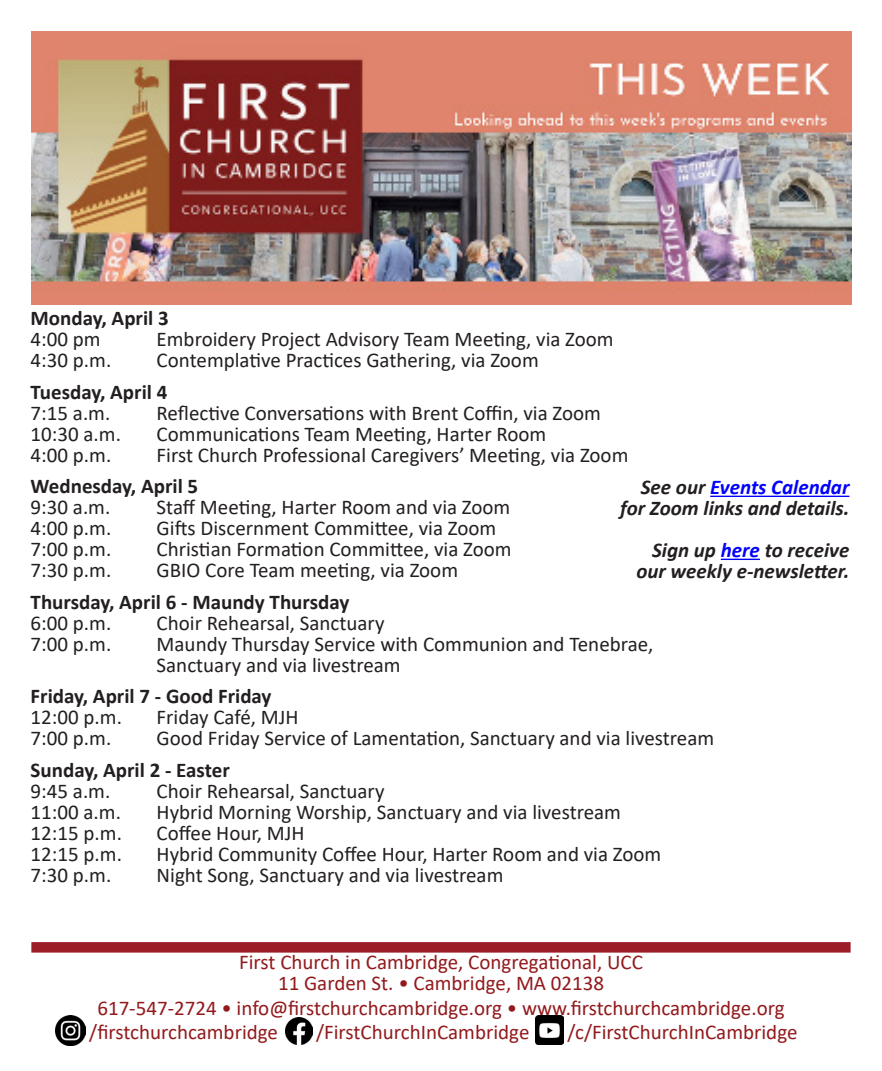
<style>
.page{position:relative;width:882px;height:1071px;background:#fff}
.page>*{position:absolute;margin:0;border:0;box-sizing:border-box;transform-origin:0 0}
.Paragraph_Style_1{font:21px "Calibri";color:#231f20}
.Paragraph_Style_1-2{font:21px "Calibri";color:#92191c}
.Paragraph_Style_1-3{font:700 21px "Calibri";color:#231f20}
.Paragraph_Style_1-4{font:italic 700 21px "Calibri";color:#231f20}
.Paragraph_Style_1-5{font:italic 700 21px "Calibri";color:#00f}
.s1{color:#231f20}
.s2{color:#00f}
</style>
<div class="page">
<div style="left:31px;top:942px;width:820px;height:11px;background:#9c1c28"></div>
<img style="left:56px;top:1015px;width:29px;height:30px">
<img style="left:286px;top:1018px;width:26px;height:26px">
<img style="left:535px;top:1016px;width:29px;height:28px">
<hr style="left:710px;top:496px;width:139px;height:1px;background:#00f">
<hr style="left:721px;top:559px;width:39px;height:1px;background:#00f">
<img style="left:32px;top:32px;width:820px;height:273px">
<p class="Paragraph_Style_1-3" style="left:31px;top:304px;width:140px">Monday, April 3</p>
<p class="Paragraph_Style_1" style="left:31px;top:325px;width:72px">4:00 pm</p>
<p class="Paragraph_Style_1" style="left:157px;top:325px;width:459px">Embroidery Project Advisory Team Meeting, via Zoom</p>
<p class="Paragraph_Style_1" style="left:31px;top:346px;width:82px">4:30 p.m.</p>
<p class="Paragraph_Style_1" style="left:157px;top:346px;width:384px">Contemplative Practices Gathering, via Zoom</p>
<p class="Paragraph_Style_1-3" style="left:31px;top:377px;width:138px">Tuesday, April 4</p>
<p class="Paragraph_Style_1" style="left:31px;top:398px;width:81px">7:15 a.m.</p>
<p class="Paragraph_Style_1" style="left:157px;top:398px;width:446px">Reflective Conversations with Brent Coffin, via Zoom</p>
<p class="Paragraph_Style_1" style="left:31px;top:419px;width:92px">10:30 a.m.</p>
<p class="Paragraph_Style_1" style="left:157px;top:419px;width:391px">Communications Team Meeting, Harter Room</p>
<p class="Paragraph_Style_1" style="left:31px;top:440px;width:82px">4:00 p.m.</p>
<p class="Paragraph_Style_1" style="left:157px;top:440px;width:473px">First Church Professional Caregivers’ Meeting, via Zoom</p>
<p class="Paragraph_Style_1-3" style="left:31px;top:472px;width:169px">Wednesday, April 5</p>
<p class="Paragraph_Style_1" style="left:31px;top:493px;width:81px">9:30 a.m.</p>
<p class="Paragraph_Style_1" style="left:157px;top:493px;width:355px">Staff Meeting, Harter Room and via Zoom</p>
<p class="Paragraph_Style_1" style="left:31px;top:514px;width:82px">4:00 p.m.</p>
<p class="Paragraph_Style_1" style="left:157px;top:514px;width:341px">Gifts Discernment Committee, via Zoom</p>
<p class="Paragraph_Style_1" style="left:31px;top:535px;width:82px">7:00 p.m.</p>
<p class="Paragraph_Style_1" style="left:157px;top:535px;width:357px">Christian Formation Committee, via Zoom</p>
<p class="Paragraph_Style_1" style="left:31px;top:556px;width:82px">7:30 p.m.</p>
<p class="Paragraph_Style_1" style="left:157px;top:556px;width:303px">GBIO Core Team meeting, via Zoom</p>
<p class="Paragraph_Style_1-3" style="left:31px;top:587px;width:320px">Thursday, April 6 - Maundy Thursday</p>
<p class="Paragraph_Style_1" style="left:31px;top:608px;width:82px">6:00 p.m.</p>
<p class="Paragraph_Style_1" style="left:157px;top:608px;width:229px">Choir Rehearsal, Sanctuary</p>
<p class="Paragraph_Style_1" style="left:31px;top:629px;width:82px">7:00 p.m.</p>
<p class="Paragraph_Style_1" style="left:157px;top:629px;width:498px">Maundy Thursday Service with Communion and Tenebrae,</p>
<p class="Paragraph_Style_1" style="left:157px;top:650px;width:246px">Sanctuary and via livestream</p>
<p class="Paragraph_Style_1-3" style="left:31px;top:682px;width:242px">Friday, April 7 - Good Friday</p>
<p class="Paragraph_Style_1" style="left:31px;top:703px;width:93px">12:00 p.m.</p>
<p class="Paragraph_Style_1" style="left:157px;top:703px;width:143px">Friday Café, MJH</p>
<p class="Paragraph_Style_1" style="left:31px;top:724px;width:82px">7:00 p.m.</p>
<p class="Paragraph_Style_1" style="left:157px;top:724px;width:559px">Good Friday Service of Lamentation, Sanctuary and via livestream</p>
<p class="Paragraph_Style_1-3" style="left:31px;top:755px;width:201px">Sunday, April 2 - Easter</p>
<p class="Paragraph_Style_1" style="left:31px;top:776px;width:81px">9:45 a.m.</p>
<p class="Paragraph_Style_1" style="left:157px;top:776px;width:229px">Choir Rehearsal, Sanctuary</p>
<p class="Paragraph_Style_1" style="left:31px;top:797px;width:92px">11:00 a.m.</p>
<p class="Paragraph_Style_1" style="left:157px;top:797px;width:466px">Hybrid Morning Worship, Sanctuary and via livestream</p>
<p class="Paragraph_Style_1" style="left:31px;top:818px;width:93px">12:15 p.m.</p>
<p class="Paragraph_Style_1" style="left:157px;top:818px;width:150px">Coffee Hour, MJH</p>
<p class="Paragraph_Style_1" style="left:31px;top:839px;width:93px">12:15 p.m.</p>
<p class="Paragraph_Style_1" style="left:157px;top:839px;width:506px">Hybrid Community Coffee Hour, Harter Room and via Zoom</p>
<p class="Paragraph_Style_1" style="left:31px;top:860px;width:82px">7:30 p.m.</p>
<p class="Paragraph_Style_1" style="left:157px;top:860px;width:348px">Night Song, Sanctuary and via livestream</p>
<p class="Paragraph_Style_1-5" style="left:641px;top:472px;width:210px"><span class="s1">See our</span> Events Calendar</p>
<p class="Paragraph_Style_1-4" style="left:620px;top:493px;width:231px">for Zoom links and details.</p>
<p class="Paragraph_Style_1-4" style="left:652px;top:535px;width:199px">Sign up <span class="s2">here</span> to receive</p>
<p class="Paragraph_Style_1-4" style="left:636px;top:556px;width:215px">our weekly e-newsletter.</p>
<p class="Paragraph_Style_1-2" style="left:239px;top:948px;width:405px">First Church in Cambridge, Congregational, UCC</p>
<p class="Paragraph_Style_1-2" style="left:278px;top:969px;width:328px">11 Garden St. • Cambridge, MA 02138</p>
<p class="Paragraph_Style_1-2" style="left:97px;top:993px;width:689px">617-547-2724 • info@firstchurchcambridge.org • www.firstchurchcambridge.org</p>
<p class="Paragraph_Style_1-2" style="left:89px;top:1018px;width:190px">/firstchurchcambridge</p>
<p class="Paragraph_Style_1-2" style="left:316px;top:1018px;width:215px">/FirstChurchInCambridge</p>
<p class="Paragraph_Style_1-2" style="left:567px;top:1018px;width:232px">/c/FirstChurchInCambridge</p>
</div>
